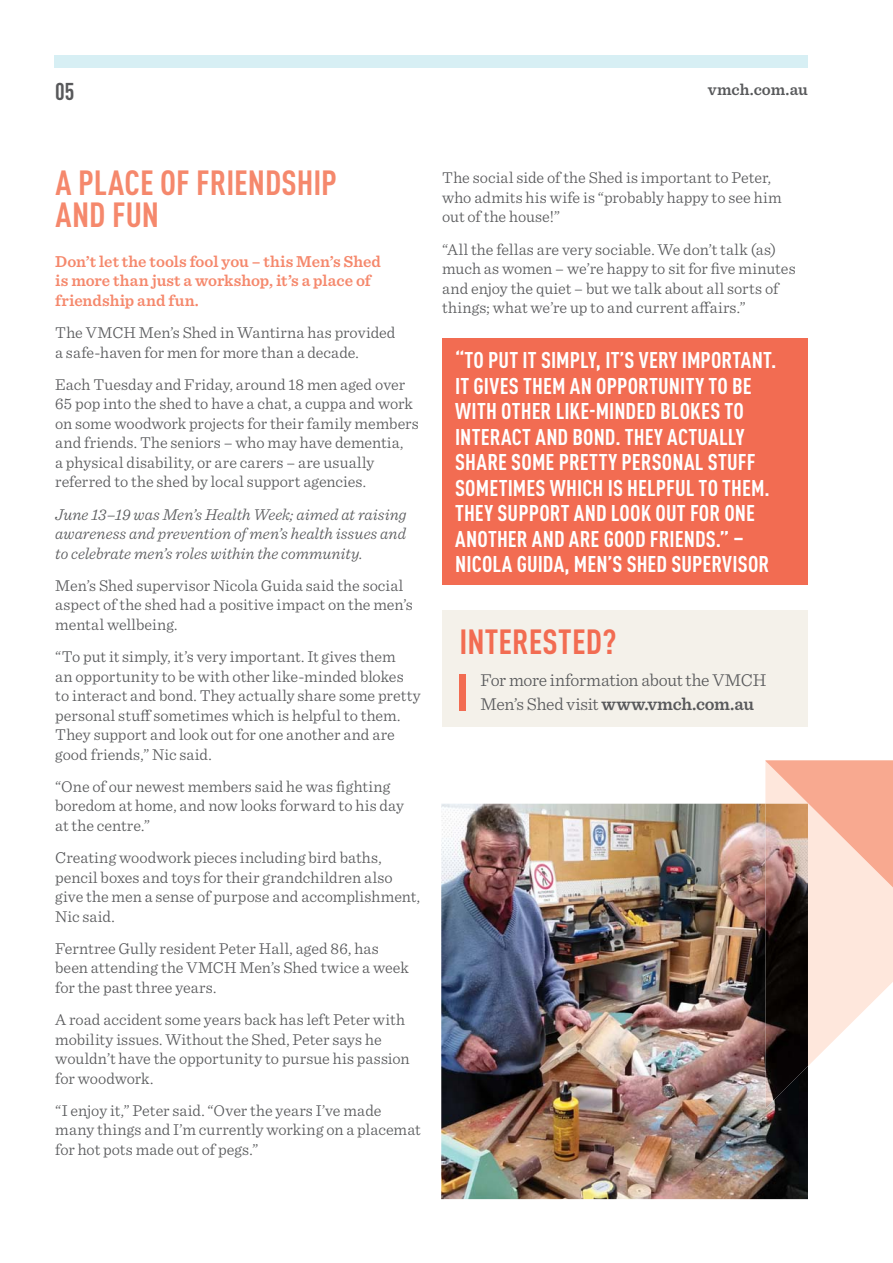
<style>
.page{position:relative;width:893px;height:1263px;background:#fff}
.page>*{position:absolute;margin:0;border:0;box-sizing:border-box;transform-origin:0 0}
.t1{font:700 condensed 34.5px/31.5px "DIN Pro";color:#f5886c}
.t2{font:700 condensed 34.5px "DIN Pro";letter-spacing:.005em;color:#f26c52}
.t3{font:700 condensed 24px "DIN Pro";color:#58595b}
.t4{font:700 condensed 22.5px/25.5px "DIN Pro";letter-spacing:.005em;color:#fff}
.t5{font:300 18px/24px "Sentinel";letter-spacing:-.02em;color:#58595b}
.t6{font:300 16.5px/19.5px "Sentinel";color:#58595b}
.t7{font:italic 300 16.5px/19.5px "Sentinel";color:#58595b;text-align:justify}
.t8{font:600 16.5px/19.5px "Sentinel";color:#f5886c}
.t9{font:600 16.5px "Sentinel";color:#58595b}
.s1{font-weight:600}
</style>
<div class="page">
<img style="left:441px;top:804px;width:367px;height:395px">
<div style="left:442px;top:338px;width:366px;height:247px;background:#f26c52"></div>
<div style="left:442px;top:610px;width:366px;height:117px;background:#f4f1ea"></div>
<div style="left:459px;top:674px;width:7px;height:36px;background:#f26c52"></div>
<div style="left:55px;top:55px;width:753px;height:13px;background:#d7eff4"></div>
<img style="left:765px;top:1066px;width:43px;height:42px">
<svg style="left:765px;top:760px;width:128px;height:306px;background:#caaa9e"></svg>
<h2 class="t3" style="left:55px;top:83px;width:21px">05</h2>
<p class="t9" style="left:708px;top:83px;width:102px">vmch.com.au</p>
<h1 class="t1" style="left:55px;top:171px;width:283px">A PLACE OF FRIENDSHIP<br>AND FUN</h1>
<p class="t8" style="left:55px;top:253px;width:327px">Don’t let the tools fool you – this Men’s Shed is more than just a workshop, it’s a place of friendship and fun.</p>
<p class="t6" style="left:55px;top:324px;width:342px">The VMCH Men’s Shed in Wantirna has provided a safe-haven for men for more than a decade.</p>
<p class="t6" style="left:55px;top:376px;width:365px">Each Tuesday and Friday, around 18 men aged over 65 pop into the shed to have a chat, a cuppa and work on some woodwork projects for their family members and friends. The seniors – who may have dementia,<br>a physical disability, or are carers – are usually referred to the shed by local support agencies.</p>
<p class="t7" style="left:55px;top:506px;width:353px">June 13–19 was Men’s Health Week; aimed at raising awareness and prevention of men’s health issues and to celebrate men’s roles within the community.</p>
<p class="t6" style="left:55px;top:577px;width:359px">Men’s Shed supervisor Nicola Guida said the social aspect of the shed had a positive impact on the men’s mental wellbeing.</p>
<p class="t6" style="left:55px;top:648px;width:367px">“To put it simply, it’s very important. It gives them<br>an opportunity to be with other like-minded blokes to interact and bond. They actually share some pretty personal stuff sometimes which is helpful to them.<br>They support and look out for one another and are good friends,” Nic said.</p>
<p class="t6" style="left:55px;top:778px;width:350px">“One of our newest members said he was fighting boredom at home, and now looks forward to his day at the centre.”</p>
<p class="t6" style="left:55px;top:849px;width:366px">Creating woodwork pieces including bird baths, pencil boxes and toys for their grandchildren also give the men a sense of purpose and accomplishment, Nic said.</p>
<p class="t6" style="left:55px;top:940px;width:355px">Ferntree Gully resident Peter Hall, aged 86, has been attending the VMCH Men’s Shed twice a week for the past three years.</p>
<p class="t6" style="left:55px;top:1011px;width:356px">A road accident some years back has left Peter with mobility issues. Without the Shed, Peter says he wouldn’t have the opportunity to pursue his passion for woodwork.</p>
<p class="t6" style="left:55px;top:1102px;width:367px">“I enjoy it,” Peter said. “Over the years I’ve made many things and I’m currently working on a placemat for hot pots made out of pegs.”</p>
<p class="t6" style="left:442px;top:170px;width:341px">The social side of the Shed is important to Peter, who admits his wife is “probably happy to see him out of the house!”</p>
<p class="t6" style="left:442px;top:241px;width:355px">“All the fellas are very sociable. We don’t talk (as) much as women – we’re happy to sit for five minutes and enjoy the quiet – but we talk about all sorts of things; what we’re up to and current affairs.”</p>
<p class="t4" style="left:455px;top:350px;width:323px">“TO PUT IT SIMPLY, IT’S VERY IMPORTANT.<br>IT GIVES THEM AN OPPORTUNITY TO BE WITH OTHER LIKE-MINDED BLOKES TO INTERACT AND BOND. THEY ACTUALLY SHARE SOME PRETTY PERSONAL STUFF SOMETIMES WHICH IS HELPFUL TO THEM.<br>THEY SUPPORT AND LOOK OUT FOR ONE ANOTHER AND ARE GOOD FRIENDS.” – NICOLA GUIDA, MEN’S SHED SUPERVISOR</p>
<h1 class="t2" style="left:459px;top:629px;width:159px">INTERESTED?</h1>
<p class="t5" style="left:480px;top:670px;width:287px">For more information about the VMCH<br>Men’s Shed visit <span class="s1">www.vmch.com.au</span></p>
</div>
